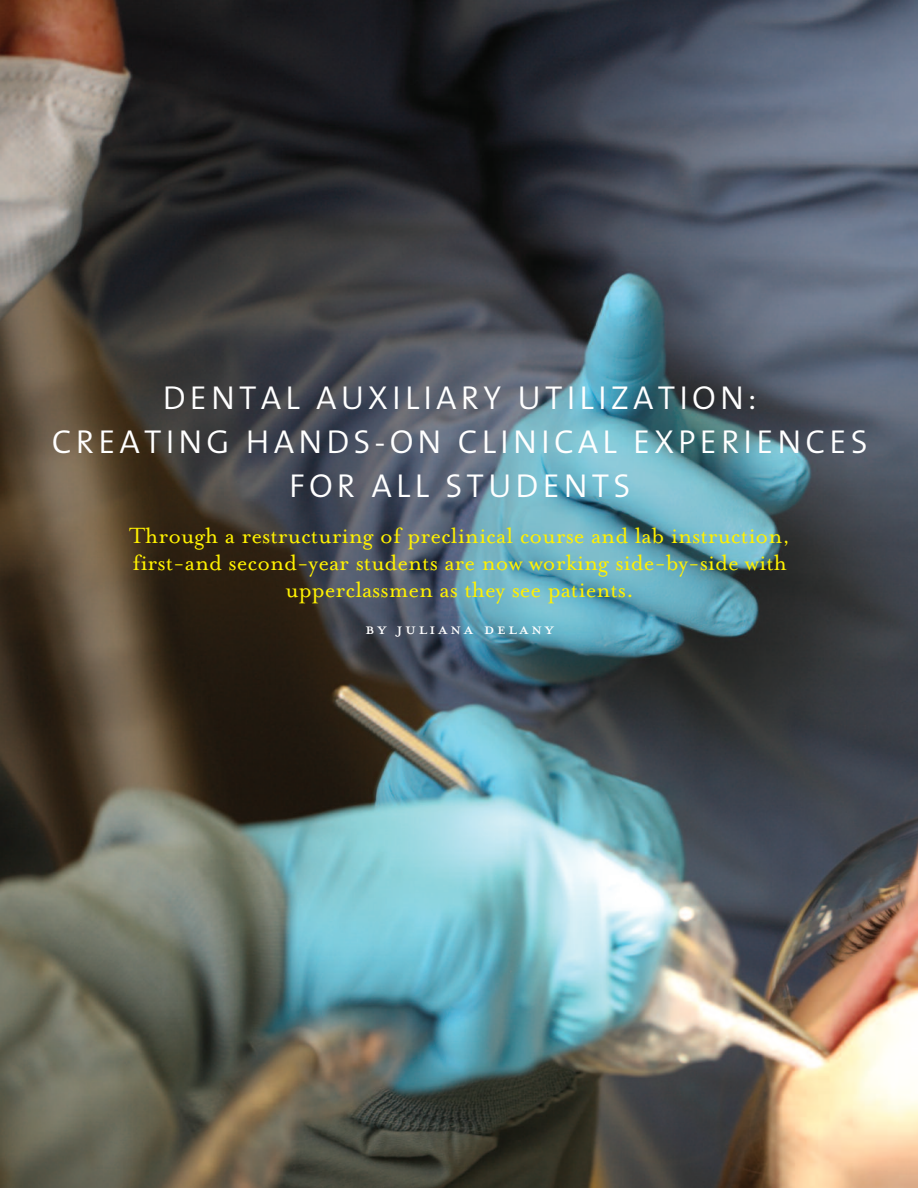
<style>
.page{position:relative;width:918px;height:1188px;background:#fff}
.page>*{position:absolute;margin:0;border:0;box-sizing:border-box;transform-origin:0 0}
.t1{font:300 33.3px/44px "The Sans";letter-spacing:.125em;color:#fff;text-align:center}
.t2{font:25.35px/26.7px "Mrs Eaves Roman";color:#fff101;text-align:center}
.t3{font:22.5px "Mrs Eaves Petite Caps";letter-spacing:.095em;color:#fff}
</style>
<div class="page">
<img style="left:0;top:0;width:918px;height:1188px">
<h1 class="t1" style="left:52px;top:380px;width:817px">DENTAL AUXILIARY UTILIZATION:<br>CREATING HANDS-ON CLINICAL EXPERIENCES<br>FOR ALL STUDENTS</h1>
<p class="t2" style="left:129px;top:521px;width:663px">Through a restructuring of preclinical course and lab instruction, first-and second-year students are now working side-by-side with upperclassmen as they see patients.</p>
<p class="t3" style="left:365px;top:613px;width:190px">by juliana delany</p>
</div>
